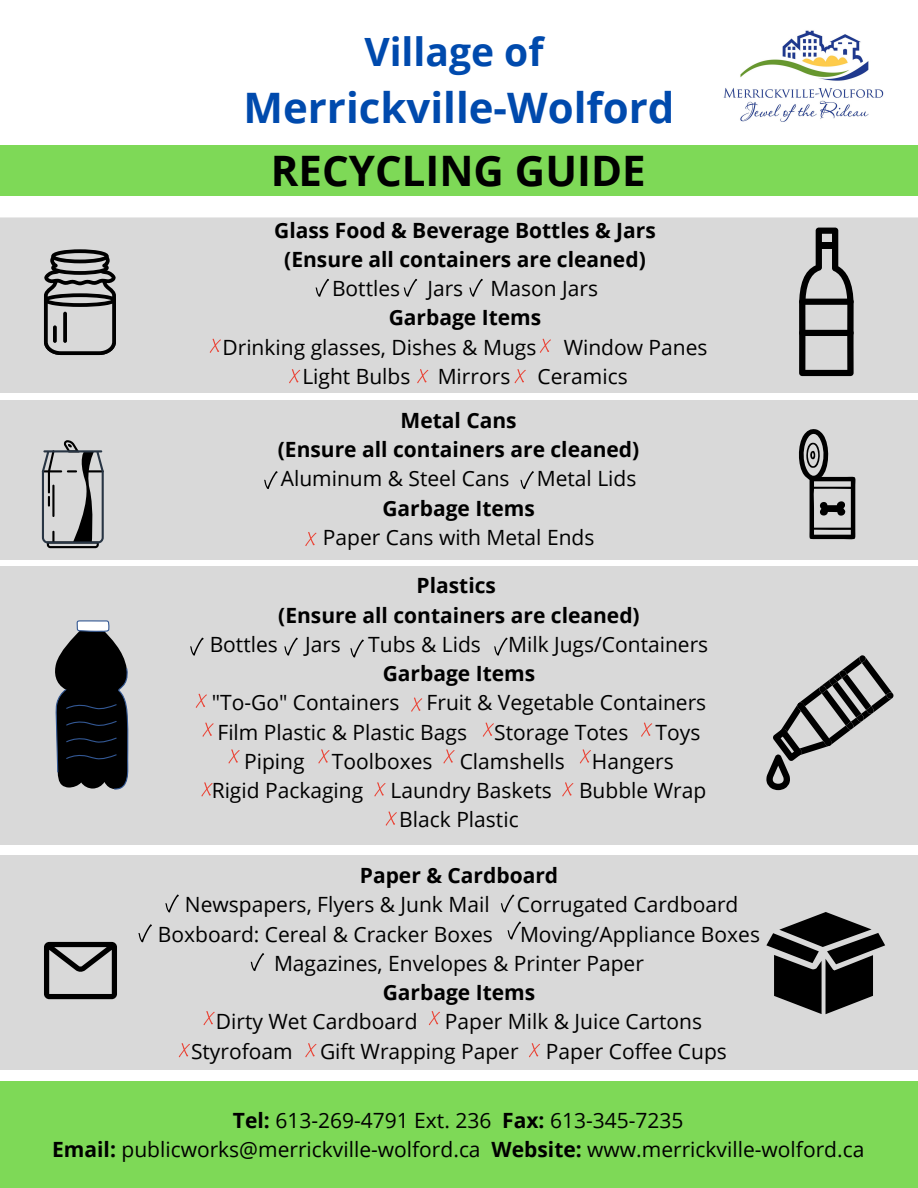
<style>
.page{position:relative;width:918px;height:1188px;background:#fff}
.page>*{position:absolute;margin:0;border:0;box-sizing:border-box;transform-origin:0 0}
.t1{font:700 42px "Open Sans";color:#004aad}
.t2{font:700 42px "Open Sans";color:#000}
.t3{font:700 39px "Open Sans";color:#004aad}
.t4{font:21px "Open Sans";color:#000}
.t5{font:700 21px "Open Sans";color:#000}
.s1{font-weight:700}
</style>
<div class="page">
<div style="left:0;top:217px;width:917px;height:176px;background:#d9d9d9"></div>
<svg style="left:316px;top:279px;width:13px;height:18px"></svg>
<svg style="left:404px;top:279px;width:13px;height:18px"></svg>
<svg style="left:469px;top:279px;width:14px;height:18px"></svg>
<svg style="left:210px;top:339px;width:11px;height:14px"></svg>
<svg style="left:540px;top:339px;width:11px;height:14px"></svg>
<svg style="left:289px;top:369px;width:11px;height:14px"></svg>
<svg style="left:417px;top:369px;width:11px;height:14px"></svg>
<svg style="left:515px;top:369px;width:11px;height:14px"></svg>
<div style="left:0;top:566px;width:917px;height:278px;background:#d9d9d9"></div>
<div style="left:0;top:1081px;width:918px;height:107px;background:#7ed957"></div>
<div style="left:0;top:855px;width:917px;height:214px;background:#d9d9d9"></div>
<div style="left:0;top:146px;width:918px;height:50px;background:#7ed957"></div>
<svg style="left:799px;top:228px;width:55px;height:148px"></svg>
<div style="left:820px;top:243px;width:15px;height:6px;background:#000"></div>
<div style="left:799px;top:299px;width:55px;height:6px;background:#000;border-radius:3px"></div>
<div style="left:799px;top:330px;width:55px;height:6px;background:#000;border-radius:3px"></div>
<svg style="left:44px;top:249px;width:72px;height:106px"></svg>
<div style="left:0;top:401px;width:918px;height:159px;background:#d9d9d9"></div>
<svg style="left:799px;top:429px;width:56px;height:110px"></svg>
<svg style="left:42px;top:440px;width:62px;height:108px"></svg>
<svg style="left:264px;top:471px;width:14px;height:18px"></svg>
<svg style="left:520px;top:471px;width:14px;height:18px"></svg>
<svg style="left:305px;top:532px;width:12px;height:14px"></svg>
<svg style="left:190px;top:638px;width:14px;height:18px"></svg>
<svg style="left:284px;top:638px;width:14px;height:18px"></svg>
<svg style="left:350px;top:640px;width:14px;height:17px"></svg>
<svg style="left:494px;top:638px;width:14px;height:18px"></svg>
<svg style="left:196px;top:694px;width:11px;height:14px"></svg>
<svg style="left:411px;top:698px;width:11px;height:14px"></svg>
<svg style="left:203px;top:723px;width:11px;height:14px"></svg>
<svg style="left:483px;top:723px;width:11px;height:14px"></svg>
<svg style="left:641px;top:723px;width:11px;height:14px"></svg>
<svg style="left:374px;top:782px;width:12px;height:14px"></svg>
<svg style="left:229px;top:749px;width:11px;height:14px"></svg>
<svg style="left:318px;top:749px;width:12px;height:14px"></svg>
<svg style="left:443px;top:749px;width:12px;height:14px"></svg>
<svg style="left:580px;top:749px;width:11px;height:14px"></svg>
<svg style="left:201px;top:782px;width:12px;height:14px"></svg>
<svg style="left:562px;top:782px;width:11px;height:14px"></svg>
<svg style="left:386px;top:811px;width:11px;height:15px"></svg>
<svg style="left:55px;top:620px;width:74px;height:170px;background:#2a2b2e"></svg>
<svg style="left:766px;top:655px;width:127px;height:135px"></svg>
<svg style="left:165px;top:895px;width:14px;height:17px"></svg>
<svg style="left:501px;top:895px;width:13px;height:17px"></svg>
<svg style="left:138px;top:924px;width:14px;height:18px"></svg>
<svg style="left:508px;top:922px;width:13px;height:17px"></svg>
<svg style="left:251px;top:953px;width:13px;height:18px"></svg>
<svg style="left:204px;top:1011px;width:11px;height:14px"></svg>
<svg style="left:429px;top:1011px;width:11px;height:14px"></svg>
<svg style="left:179px;top:1043px;width:11px;height:14px"></svg>
<svg style="left:305px;top:1043px;width:12px;height:14px"></svg>
<svg style="left:529px;top:1043px;width:11px;height:14px"></svg>
<svg style="left:766px;top:912px;width:119px;height:102px"></svg>
<svg style="left:44px;top:942px;width:73px;height:57px"></svg>
<img style="left:723px;top:30px;width:161px;height:92px">
<p class="t3" style="left:364px;top:24px;width:181px">Village of</p>
<p class="t1" style="left:244px;top:78px;width:432px">Merrickville-Wolford</p>
<p class="t2" style="left:271px;top:142px;width:376px">RECYCLING GUIDE</p>
<p class="t5" style="left:274px;top:215px;width:383px">Glass Food &amp; Beverage Bottles &amp; Jars</p>
<p class="t5" style="left:284px;top:244px;width:363px">(Ensure all containers are cleaned)</p>
<p class="t4" style="left:332px;top:274px;width:70px">Bottles</p>
<p class="t4" style="left:427px;top:274px;width:37px">Jars</p>
<p class="t4" style="left:491px;top:274px;width:109px">Mason Jars</p>
<p class="t5" style="left:389px;top:303px;width:154px">Garbage Items</p>
<p class="t4" style="left:222px;top:332px;width:315px">Drinking glasses, Dishes &amp; Mugs</p>
<p class="t4" style="left:564px;top:332px;width:145px">Window Panes</p>
<p class="t4" style="left:302px;top:361px;width:110px">Light Bulbs</p>
<p class="t4" style="left:438px;top:361px;width:74px">Mirrors</p>
<p class="t4" style="left:538px;top:361px;width:92px">Ceramics</p>
<p class="t5" style="left:401px;top:405px;width:118px">Metal Cans</p>
<p class="t5" style="left:278px;top:435px;width:363px">(Ensure all containers are cleaned)</p>
<p class="t4" style="left:281px;top:464px;width:230px">Aluminum &amp; Steel Cans</p>
<p class="t4" style="left:537px;top:464px;width:101px">Metal Lids</p>
<p class="t5" style="left:382px;top:493px;width:154px">Garbage Items</p>
<p class="t4" style="left:323px;top:522px;width:273px">Paper Cans with Metal Ends</p>
<p class="t5" style="left:417px;top:571px;width:81px">Plastics</p>
<p class="t5" style="left:278px;top:600px;width:363px">(Ensure all containers are cleaned)</p>
<p class="t4" style="left:210px;top:629px;width:70px">Bottles</p>
<p class="t4" style="left:305px;top:629px;width:37px">Jars</p>
<p class="t4" style="left:368px;top:629px;width:114px">Tubs &amp; Lids</p>
<p class="t4" style="left:508px;top:629px;width:202px">Milk Jugs/Containers</p>
<p class="t5" style="left:383px;top:659px;width:154px">Garbage Items</p>
<p class="t4" style="left:212px;top:688px;width:189px">"To-Go" Containers</p>
<p class="t4" style="left:427px;top:688px;width:281px">Fruit &amp; Vegetable Containers</p>
<p class="t4" style="left:218px;top:717px;width:251px">Film Plastic &amp; Plastic Bags</p>
<p class="t4" style="left:494px;top:717px;width:136px">Storage Totes</p>
<p class="t4" style="left:656px;top:717px;width:46px">Toys</p>
<p class="t4" style="left:244px;top:746px;width:62px">Piping</p>
<p class="t4" style="left:332px;top:746px;width:102px">Toolboxes</p>
<p class="t4" style="left:460px;top:746px;width:107px">Clamshells</p>
<p class="t4" style="left:592px;top:746px;width:83px">Hangers</p>
<p class="t4" style="left:212px;top:776px;width:153px">Rigid Packaging</p>
<p class="t4" style="left:391px;top:776px;width:163px">Laundry Baskets</p>
<p class="t4" style="left:579px;top:776px;width:129px">Bubble Wrap</p>
<p class="t4" style="left:399px;top:805px;width:121px">Black Plastic</p>
<p class="t5" style="left:360px;top:861px;width:200px">Paper &amp; Cardboard</p>
<p class="t4" style="left:185px;top:890px;width:306px">Newspapers, Flyers &amp; Junk Mail</p>
<p class="t4" style="left:517px;top:890px;width:223px">Corrugated Cardboard</p>
<p class="t4" style="left:158px;top:919px;width:336px">Boxboard: Cereal &amp; Cracker Boxes</p>
<p class="t4" style="left:520px;top:919px;width:241px">Moving/Appliance Boxes</p>
<p class="t4" style="left:274px;top:948px;width:371px">Magazines, Envelopes &amp; Printer Paper</p>
<p class="t5" style="left:383px;top:978px;width:154px">Garbage Items</p>
<p class="t4" style="left:216px;top:1007px;width:203px">Dirty Wet Cardboard</p>
<p class="t4" style="left:445px;top:1007px;width:259px">Paper Milk &amp; Juice Cartons</p>
<p class="t4" style="left:191px;top:1036px;width:103px">Styrofoam</p>
<p class="t4" style="left:320px;top:1036px;width:200px">Gift Wrapping Paper</p>
<p class="t4" style="left:546px;top:1036px;width:183px">Paper Coffee Cups</p>
<p class="t4" style="left:233px;top:1106px;width:452px"><span class="s1">Tel:</span> 613-269-4791 Ext. 236 <span class="s1">Fax:</span> 613-345-7235</p>
<p class="t4" style="left:52px;top:1135px;width:814px"><span class="s1">Email:</span> publicworks@merrickville-wolford.ca <span class="s1">Website:</span> www.merrickville-wolford.ca</p>
</div>
